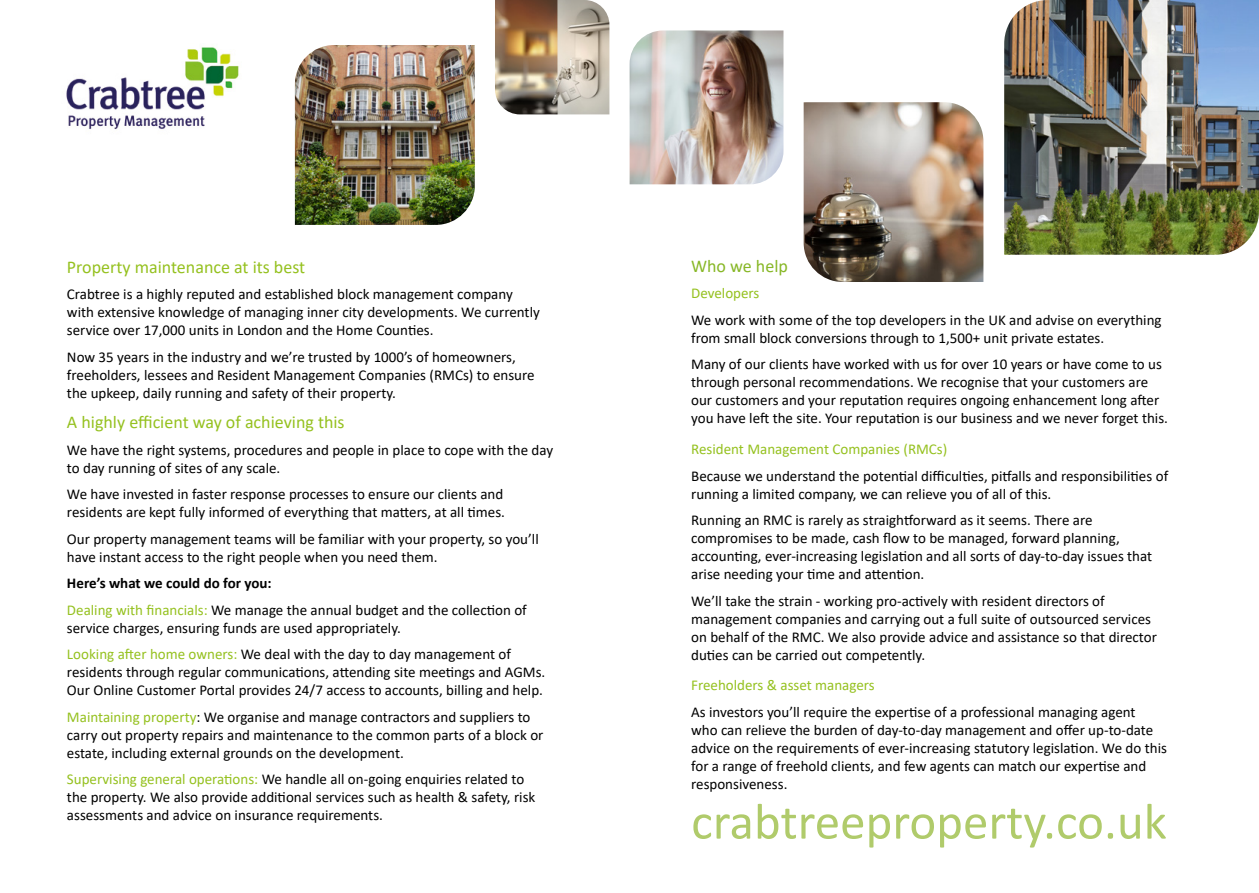
<style>
.page{position:relative;width:1259px;height:893px;background:#fff}
.page>*{position:absolute;margin:0;border:0;box-sizing:border-box;transform-origin:0 0}
.t1{font:51px "Calibri";color:#b0cb6b}
.t2{font:18px "Calibri";color:#95c11f}
.t3{font:18px "Calibri";color:#87b726}
.t4{font:15px/18px "Calibri";color:#000}
.t5{font:15px "Calibri";color:#95c11f}
.s1{font-weight:700}
.s2{color:#95c11f}
</style>
<div class="page">
<img style="left:66px;top:47px;width:173px;height:83px">
<img style="left:1004px;top:0;width:255px;height:255px">
<img style="left:803px;top:102px;width:180px;height:180px">
<img style="left:629px;top:30px;width:154px;height:154px">
<img style="left:495px;top:0;width:114px;height:114px">
<img style="left:295px;top:45px;width:180px;height:180px">
<p class="t2" style="left:67px;top:254px;width:240px">Property maintenance at its best</p>
<p class="t4" style="left:67px;top:285px;width:474px">Crabtree is a highly reputed and established block management company with extensive knowledge of managing inner city developments. We currently service over 17,000 units in London and the Home Counties.</p>
<p class="t4" style="left:67px;top:348px;width:469px">Now 35 years in the industry and we’re trusted by 1000’s of homeowners, freeholders, lessees and Resident Management Companies (RMCs) to ensure the upkeep, daily running and safety of their property.</p>
<p class="t2" style="left:67px;top:410px;width:279px">A highly efficient way of achieving this</p>
<p class="t4" style="left:67px;top:440px;width:487px">We have the right systems, procedures and people in place to cope with the day to day running of sites of any scale.</p>
<p class="t4" style="left:67px;top:485px;width:439px">We have invested in faster response processes to ensure our clients and residents are kept fully informed of everything that matters, at all times.</p>
<p class="t4" style="left:67px;top:529px;width:473px">Our property management teams will be familiar with your property, so you’ll have instant access to the right people when you need them.</p>
<p class="t4" style="left:67px;top:569px;width:461px;line-height:26.5px"><span class="s1">Here’s what we could do for you:<br></span><span class="s2">Dealing with financials:</span> We manage the annual budget and the collection of</p>
<p class="t4" style="left:67px;top:614px;width:445px;line-height:26.5px">service charges, ensuring funds are used appropriately.<br><span class="s2">Looking after home owners:</span> We deal with the day to day management of</p>
<p class="t4" style="left:67px;top:663px;width:480px">residents through regular communications, attending site meetings and AGMs.<br>Our Online Customer Portal provides 24/7 access to accounts, billing and help.</p>
<p class="t4" style="left:67px;top:707px;width:478px"><span class="s2">Maintaining property</span>: We organise and manage contractors and suppliers to carry out property repairs and maintenance to the common parts of a block or estate, including external grounds on the development.</p>
<p class="t4" style="left:67px;top:770px;width:470px"><span class="s2">Supervising general operations:</span> We handle all on-going enquiries related to the property. We also provide additional services such as health &amp; safety, risk assessments and advice on insurance requirements.</p>
<p class="t3" style="left:691px;top:253px;width:98px">Who we help</p>
<p class="t5" style="left:691px;top:283px;width:70px">Developers</p>
<p class="t4" style="left:691px;top:310px;width:472px">We work with some of the top developers in the UK and advise on everything from small block conversions through to 1,500+ unit private estates.</p>
<p class="t4" style="left:691px;top:355px;width:478px">Many of our clients have worked with us for over 10 years or have come to us through personal recommendations. We recognise that your customers are our customers and your reputation requires ongoing enhancement long after you have left the site. Your reputation is our business and we never forget this.</p>
<p class="t5" style="left:691px;top:439px;width:258px">Resident Management Companies (RMCs)</p>
<p class="t4" style="left:691px;top:466px;width:478px">Because we understand the potential difficulties, pitfalls and responsibilities of running a limited company, we can relieve you of all of this.</p>
<p class="t4" style="left:691px;top:511px;width:462px">Running an RMC is rarely as straightforward as it seems. There are compromises to be made, cash flow to be managed, forward planning, accounting, ever-increasing legislation and all sorts of day-to-day issues that arise needing your time and attention.</p>
<p class="t4" style="left:691px;top:591px;width:467px">We’ll take the strain - working pro-actively with resident directors of management companies and carrying out a full suite of outsourced services on behalf of the RMC. We also provide advice and assistance so that director duties can be carried out competently.</p>
<p class="t5" style="left:691px;top:675px;width:185px">Freeholders &amp; asset managers</p>
<p class="t4" style="left:691px;top:702px;width:477px">As investors you’ll require the expertise of a professional managing agent<br>who can relieve the burden of day-to-day management and offer up-to-date advice on the requirements of ever-increasing statutory legislation. We do this for a range of freehold clients, and few agents can match our expertise and responsiveness.</p>
<h1 class="t1" style="left:691px;top:786px;width:477px">crabtreeproperty.co.uk</h1>
</div>
